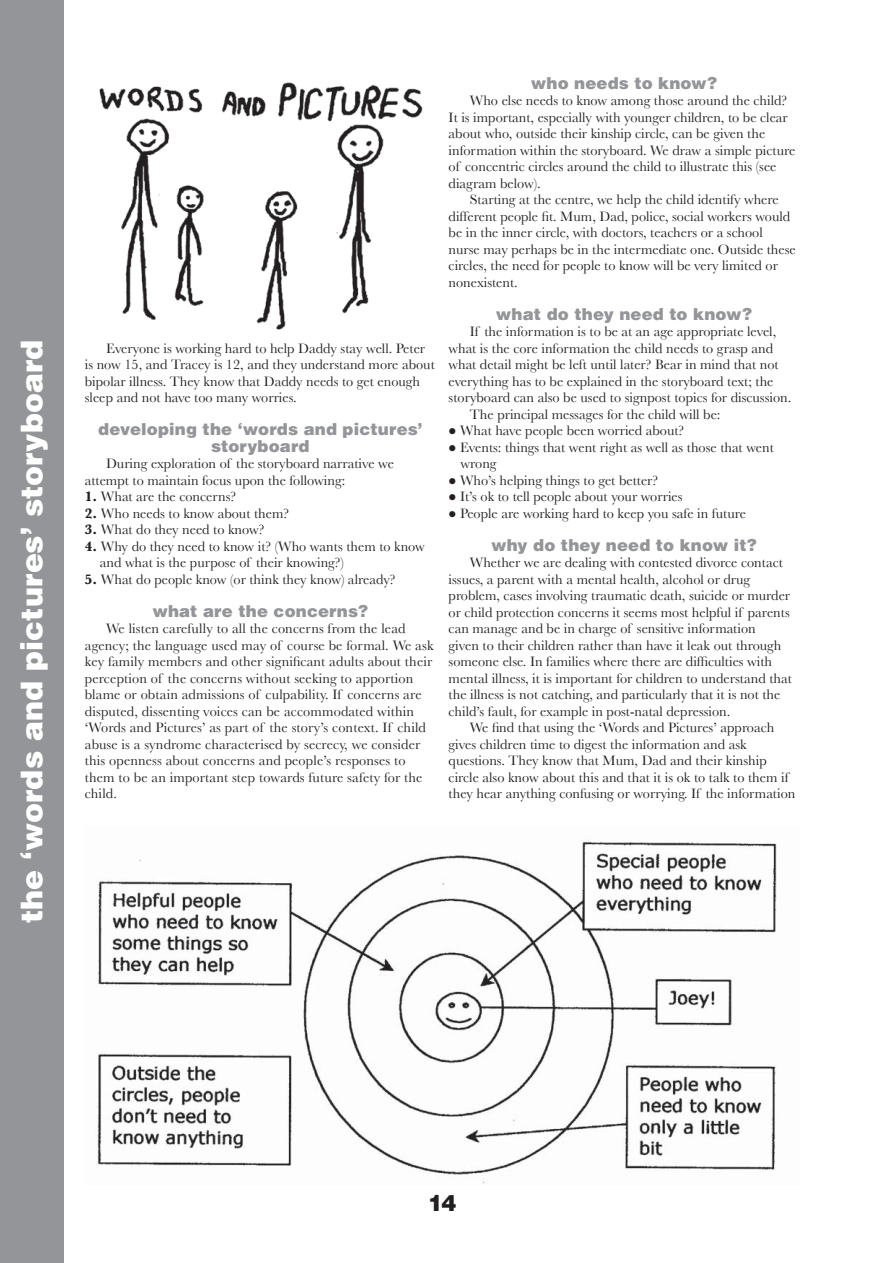
<style>
.page{position:relative;width:893px;height:1263px;background:#fff}
.page>*{position:absolute;margin:0;border:0;box-sizing:border-box;transform-origin:0 0}
.t1{font:900 30px "Helvetica LT Std";letter-spacing:.005em;color:#fff}
.t2{font:900 22.5px "Helvetica LT Std";color:#231f20}
.t3{font:900 16.5px/16.5px "Helvetica LT Std";letter-spacing:.01em;color:#939598;text-align:center}
.t4{font:14.25px/16.5px "Baskerville";color:#231f20}
.s1{font-weight:700}
</style>
<div class="page">
<div style="left:0;top:0;width:64px;height:1263px;background:#939598"></div>
<img style="left:99px;top:82px;width:324px;height:248px">
<img style="left:97px;top:839px;width:680px;height:345px">
<h1 class="t1" style="left:21px;top:923px;width:585px;rotate:-90deg">the ‘words and pictures’ storyboard</h1>
<p class="t4" style="left:85px;top:340px;width:351px;text-indent:21px">Everyone is working hard to help Daddy stay well. Peter is now 15, and Tracey is 12, and they understand more about bipolar illness. They know that Daddy needs to get enough sleep and not have too many worries.</p>
<p class="t3" style="left:98px;top:423px;width:325px">developing the ‘words and pictures’ storyboard</p>
<p class="t4" style="left:85px;top:455px;width:310px;text-indent:21px">During exploration of the storyboard narrative we attempt to maintain focus upon the following:</p>
<p class="t4" style="left:85px;top:488px;width:153px"><span class="s1">1.</span> What are the concerns?</p>
<p class="t4" style="left:85px;top:505px;width:206px"><span class="s1">2.</span> Who needs to know about them?</p>
<p class="t4" style="left:85px;top:521px;width:181px"><span class="s1">3.</span> What do they need to know?</p>
<p class="t4" style="left:100px;top:538px;width:326px;text-indent:-15px"><span class="s1">4.</span> Why do they need to know it? (Who wants them to know and what is the purpose of their knowing?)</p>
<p class="t4" style="left:85px;top:571px;width:312px"><span class="s1">5.</span> What do people know (or think they know) already?</p>
<p class="t3" style="left:152px;top:605px;width:217px">what are the concerns?</p>
<p class="t4" style="left:85px;top:620px;width:350px;text-indent:21px">We listen carefully to all the concerns from the lead agency; the language used may of course be formal. We ask key family members and other significant adults about their perception of the concerns without seeking to apportion blame or obtain admissions of culpability. If concerns are disputed, dissenting voices can be accommodated within ‘Words and Pictures’ as part of the story’s context. If child abuse is a syndrome characterised by secrecy, we consider this openness about concerns and people’s responses to them to be an important step towards future safety for the child.</p>
<p class="t3" style="left:531px;top:77px;width:188px">who needs to know?</p>
<p class="t4" style="left:448px;top:92px;width:348px;text-indent:21px">Who else needs to know among those around the child?<br>It is important, especially with younger children, to be clear about who, outside their kinship circle, can be given the information within the storyboard. We draw a simple picture of concentric circles around the child to illustrate this (see diagram below).</p>
<p class="t4" style="left:448px;top:191px;width:348px;text-indent:21px">Starting at the centre, we help the child identify where different people fit. Mum, Dad, police, social workers would be in the inner circle, with doctors, teachers or a school nurse may perhaps be in the intermediate one. Outside these circles, the need for people to know will be very limited or nonexistent.</p>
<p class="t3" style="left:496px;top:308px;width:258px">what do they need to know?</p>
<p class="t4" style="left:470px;top:323px;width:308px">If the information is to be at an age appropriate level,</p>
<p class="t4" style="left:448px;top:340px;width:326px">what is the core information the child needs to grasp and</p>
<p class="t4" style="left:448px;top:356px;width:331px">what detail might be left until later? Bear in mind that not</p>
<p class="t4" style="left:448px;top:373px;width:326px">everything has to be explained in the storyboard text; the</p>
<p class="t4" style="left:448px;top:389px;width:344px">storyboard can also be used to signpost topics for discussion.</p>
<p class="t4" style="left:470px;top:406px;width:252px">The principal messages for the child will be:</p>
<p class="t4" style="left:448px;top:422px;width:237px">● What have people been worried about?</p>
<p class="t4" style="left:460px;top:439px;width:315px;text-indent:-12px">● Events: things that went right as well as those that went wrong</p>
<p class="t4" style="left:448px;top:472px;width:211px">● Who’s helping things to get better?</p>
<p class="t4" style="left:448px;top:488px;width:235px">● It’s ok to tell people about your worries</p>
<p class="t4" style="left:448px;top:505px;width:299px">● People are working hard to keep you safe in future</p>
<p class="t3" style="left:491px;top:539px;width:267px">why do they need to know it?</p>
<p class="t4" style="left:448px;top:554px;width:345px;text-indent:21px">Whether we are dealing with contested divorce contact issues, a parent with a mental health, alcohol or drug problem, cases involving traumatic death, suicide or murder or child protection concerns it seems most helpful if parents can manage and be in charge of sensitive information<br>given to their children rather than have it leak out through someone else. In families where there are difficulties with mental illness, it is important for children to understand that the illness is not catching, and particularly that it is not the child’s fault, for example in post-natal depression.</p>
<p class="t4" style="left:448px;top:719px;width:348px;text-indent:21px">We find that using the ‘Words and Pictures’ approach gives children time to digest the information and ask questions. They know that Mum, Dad and their kinship circle also know about this and that it is ok to talk to them if they hear anything confusing or worrying. If the information</p>
<h2 class="t2" style="left:428px;top:1195px;width:30px">14</h2>
</div>
